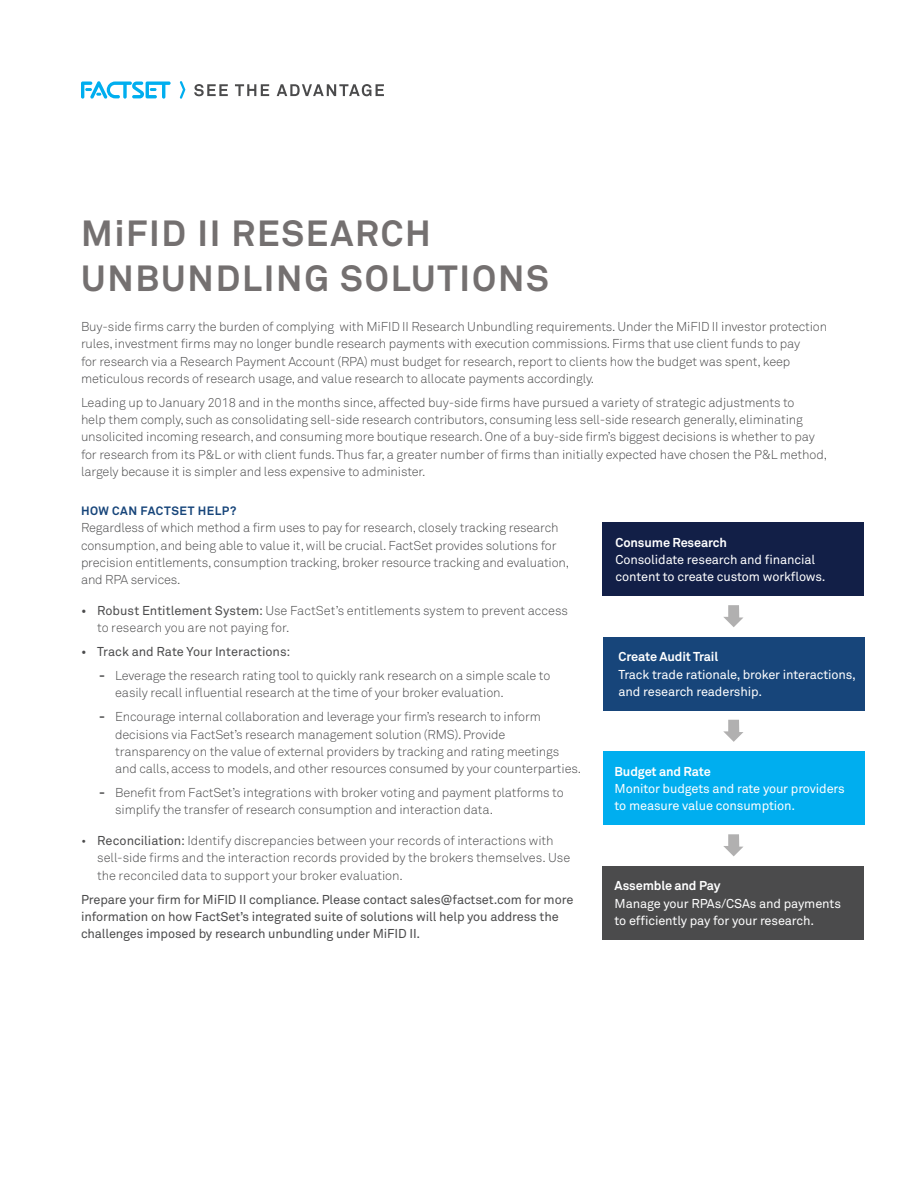
<style>
.page{position:relative;width:918px;height:1188px;background:#fff}
.page>*{position:absolute;margin:0;border:0;box-sizing:border-box;transform-origin:0 0}
.t1{font:700 36px/45px "Akkurat Pro";letter-spacing:.05em;color:#747070}
.t2{font:12.75px/17.2px "Akkurat Light Pro";letter-spacing:-.01em;color:#4b4b4c}
.t3{font:12.75px/17.2px "Akkurat Pro";letter-spacing:-.01em;color:#fff}
.t4{font:12.75px/17.2px "Akkurat Pro";letter-spacing:-.01em;color:#4b4b4c}
.t5{font:700 12.75px "Akkurat Pro";letter-spacing:-.01em;color:#fff}
.t6{font:700 12px "Akkurat Pro";letter-spacing:.04em;color:#17457a}
.s1{font-family:"Akkurat Pro"}
.s2{font-family:"Akkurat Pro";font-weight:700}
</style>
<div class="page">
<svg style="left:194px;top:84px;width:34px;height:12px"></svg>
<svg style="left:235px;top:84px;width:34px;height:12px"></svg>
<svg style="left:277px;top:84px;width:107px;height:12px"></svg>
<svg style="left:81px;top:81px;width:90px;height:18px"></svg>
<svg style="left:180px;top:81px;width:5px;height:18px"></svg>
<div style="left:603px;top:522px;width:261px;height:74px;background:#121f47"></div>
<div style="left:604px;top:637px;width:261px;height:73px;background:#17457a"></div>
<div style="left:604px;top:751px;width:261px;height:74px;background:#00aeef"></div>
<div style="left:603px;top:866px;width:261px;height:73px;background:#4b4b4c"></div>
<svg style="left:723px;top:605px;width:20px;height:22px"></svg>
<svg style="left:723px;top:720px;width:20px;height:22px"></svg>
<svg style="left:723px;top:834px;width:20px;height:22px"></svg>
<h1 class="t1" style="left:81px;top:211px;width:470px">MiFID II RESEARCH<br>UNBUNDLING SOLUTIONS</h1>
<p class="t2" style="left:81px;top:318px;width:748px">Buy-side firms carry the burden of complying with MiFID II Research Unbundling requirements. Under the MiFID II investor protection rules, investment firms may no longer bundle research payments with execution commissions. Firms that use client funds to pay<br>for research via a Research Payment Account (RPA) must budget for research, report to clients how the budget was spent, keep meticulous records of research usage, and value research to allocate payments accordingly.</p>
<p class="t2" style="left:81px;top:394px;width:748px">Leading up to January 2018 and in the months since, affected buy-side firms have pursued a variety of strategic adjustments to<br>help them comply, such as consolidating sell-side research contributors, consuming less sell-side research generally, eliminating unsolicited incoming research, and consuming more boutique research. One of a buy-side firm’s biggest decisions is whether to pay for research from its P&amp;L or with client funds. Thus far, a greater number of firms than initially expected have chosen the P&amp;L method, largely because it is simpler and less expensive to administer.</p>
<p class="t6" style="left:81px;top:504px;width:157px">HOW CAN FACTSET HELP?</p>
<p class="t2" style="left:81px;top:520px;width:490px">Regardless of which method a firm uses to pay for research, closely tracking research consumption, and being able to value it, will be crucial. FactSet provides solutions for precision entitlements, consumption tracking, broker resource tracking and evaluation, and RPA services.</p>
<p class="t2" style="left:97px;top:602px;width:472px;text-indent:-16px"><span class="s1">• Robust Entitlement System:</span> Use FactSet’s entitlements system to prevent access to research you are not paying for.</p>
<p class="t4" style="left:81px;top:644px;width:211px">• Track and Rate Your Interactions:</p>
<p class="t2" style="left:115px;top:667px;width:437px;text-indent:-16px"><span class="s2">-</span> Leverage the research rating tool to quickly rank research on a simple scale to easily recall influential research at the time of your broker evaluation.</p>
<p class="t2" style="left:115px;top:709px;width:467px;text-indent:-16px"><span class="s2">-</span> Encourage internal collaboration and leverage your firm’s research to inform decisions via FactSet’s research management solution (RMS). Provide transparency on the value of external providers by tracking and rating meetings and calls, access to models, and other resources consumed by your counterparties.</p>
<p class="t2" style="left:115px;top:784px;width:450px;text-indent:-16px"><span class="s2">-</span> Benefit from FactSet’s integrations with broker voting and payment platforms to simplify the transfer of research consumption and interaction data.</p>
<p class="t2" style="left:97px;top:832px;width:475px;text-indent:-16px">• <span class="s1">Reconciliation:</span> Identify discrepancies between your records of interactions with sell-side firms and the interaction records provided by the brokers themselves. Use the reconciled data to support your broker evaluation.</p>
<p class="t4" style="left:81px;top:891px;width:494px">Prepare your firm for MiFID II compliance. Please contact sales@factset.com for more information on how FactSet’s integrated suite of solutions will help you address the challenges imposed by research unbundling under MiFID II.</p>
<p class="t5" style="left:616px;top:534px;width:113px">Consume Research</p>
<p class="t3" style="left:616px;top:551px;width:212px">Consolidate research and financial content to create custom workflows.</p>
<p class="t5" style="left:619px;top:649px;width:101px">Create Audit Trail</p>
<p class="t3" style="left:619px;top:666px;width:239px">Track trade rationale, broker interactions, and research readership.</p>
<p class="t5" style="left:615px;top:763px;width:98px">Budget and Rate</p>
<p class="t3" style="left:615px;top:780px;width:232px">Monitor budgets and rate your providers to measure value consumption.</p>
<p class="t5" style="left:615px;top:878px;width:107px">Assemble and Pay</p>
<p class="t3" style="left:615px;top:895px;width:228px">Manage your RPAs/CSAs and payments to efficiently pay for your research.</p>
</div>
